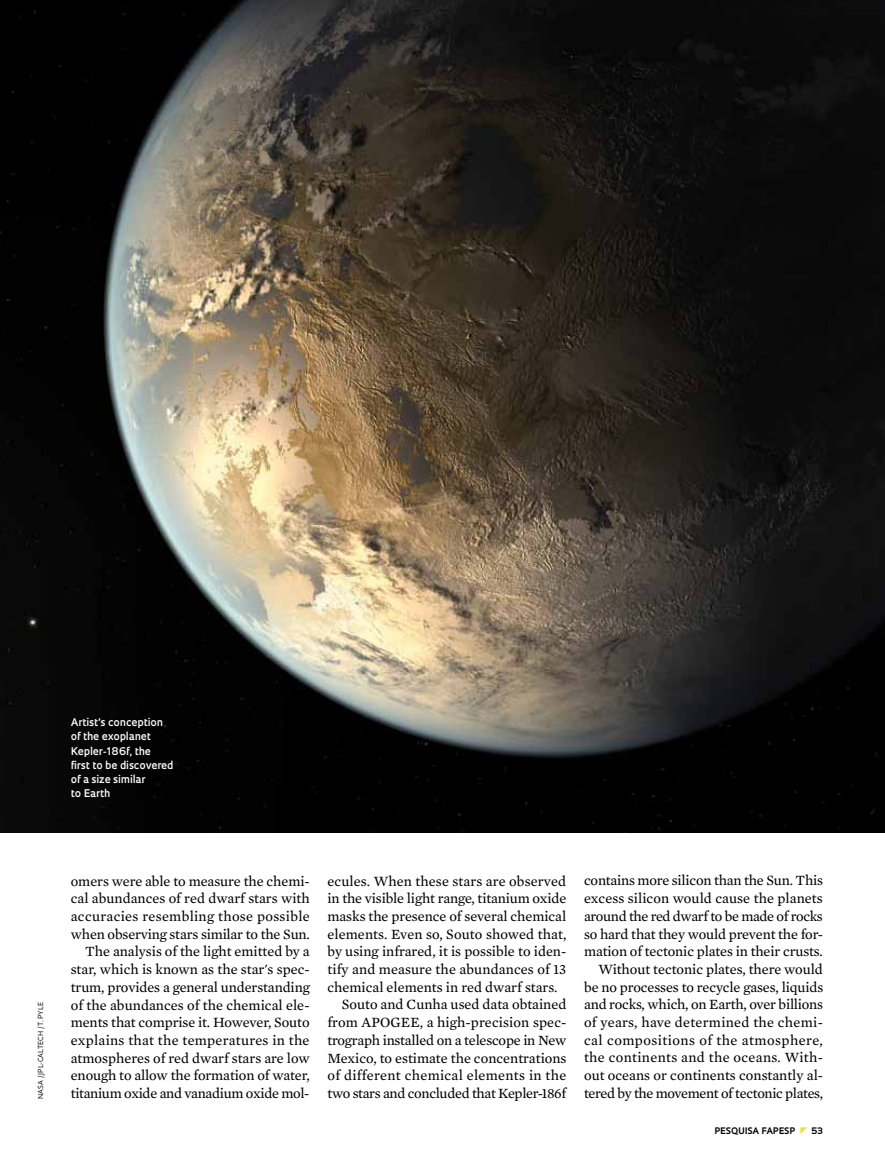
<style>
.page{position:relative;width:885px;height:1169px;background:#fff}
.page>*{position:absolute;margin:0;border:0;box-sizing:border-box;transform-origin:0 0}
.t1{font:14.4px/17.7px "Mercury Text G2";letter-spacing:-.005em;color:#000;text-align:right}
.t2{font:14.4px "Mercury Text G2";letter-spacing:-.025em;color:#000}
.t3{font:14.4px "Mercury Text G2";letter-spacing:.02em;color:#000}
.t4{font:600 10.35px/14.1px "Oculum";color:#fff}
.t5{font:700 8.7px "Oculum";letter-spacing:.015em;color:#000}
.t6{font:6.75px "Oculum";letter-spacing:.015em;color:#000}
</style>
<div class="page">
<img style="left:0;top:0;width:885px;height:832px">
<p class="t4" style="left:71px;top:715px;width:104px">Artist’s conception of the exoplanet<br>Kepler-186f, the<br>first to be discovered of a size similar<br>to Earth</p>
<p class="t6" style="left:36px;top:1098px;width:98px;rotate:-90deg">NASA /JPL-Caltech /T. Pyle</p>
<p class="t1" style="left:71px;top:871px;width:241px">omers were able to measure the chemi&shy;cal abundances of red dwarf stars with accuracies resembling those possible when observing stars similar to the Sun.<br>The analysis of the light emitted by a star, which is known as the star's spec&shy;trum, provides a general understanding of the abundances of the chemical ele&shy;ments that comprise it. However, Souto explains that the temperatures in the atmospheres of red dwarf stars are low enough to allow the formation of water, titanium oxide and vanadium oxide mol-</p>
<p class="t1" style="left:327px;top:871px;width:240px">ecules. When these stars are observed</p>
<p class="t1" style="left:327px;top:888px;width:240px">in the visible light range, titanium oxide</p>
<p class="t1" style="left:327px;top:906px;width:240px">masks the presence of several chemical</p>
<p class="t1" style="left:327px;top:924px;width:240px">elements. Even so, Souto showed that,</p>
<p class="t1" style="left:327px;top:942px;width:240px">by using infrared, it is possible to iden-</p>
<p class="t1" style="left:327px;top:959px;width:240px">tify and measure the abundances of 13</p>
<p class="t1" style="left:327px;top:977px;width:232px">chemical elements in red dwarf stars.</p>
<p class="t1" style="left:342px;top:995px;width:226px">Souto and Cunha used data obtained</p>
<p class="t1" style="left:327px;top:1012px;width:240px">from APOGEE, a high-precision spec-</p>
<p class="t1" style="left:327px;top:1030px;width:241px">trograph installed on a telescope in New</p>
<p class="t1" style="left:327px;top:1048px;width:241px">Mexico, to estimate the concentrations</p>
<p class="t3" style="left:327px;top:1065px;width:240px">of different chemical elements in the</p>
<p class="t2" style="left:327px;top:1082px;width:240px">two stars and concluded that Kepler-186f</p>
<p class="t1" style="left:584px;top:871px;width:241px">contains more silicon than the Sun. This excess silicon would cause the planets around the red dwarf to be made of rocks so hard that they would prevent the for&shy;mation of tectonic plates in their crusts.<br>Without tectonic plates, there would be no processes to recycle gases, liquids and rocks, which, on Earth, over billions of years, have determined the chemi&shy;cal compositions of the atmosphere, the continents and the oceans. With&shy;out oceans or continents constantly al-</p>
<p class="t2" style="left:584px;top:1082px;width:240px">tered by the movement of tectonic plates,</p>
<p class="t5" style="left:714px;top:1124px;width:81px">pESQUISA FAPESP</p>
<p class="t5" style="left:811px;top:1124px;width:14px">53</p>
</div>
